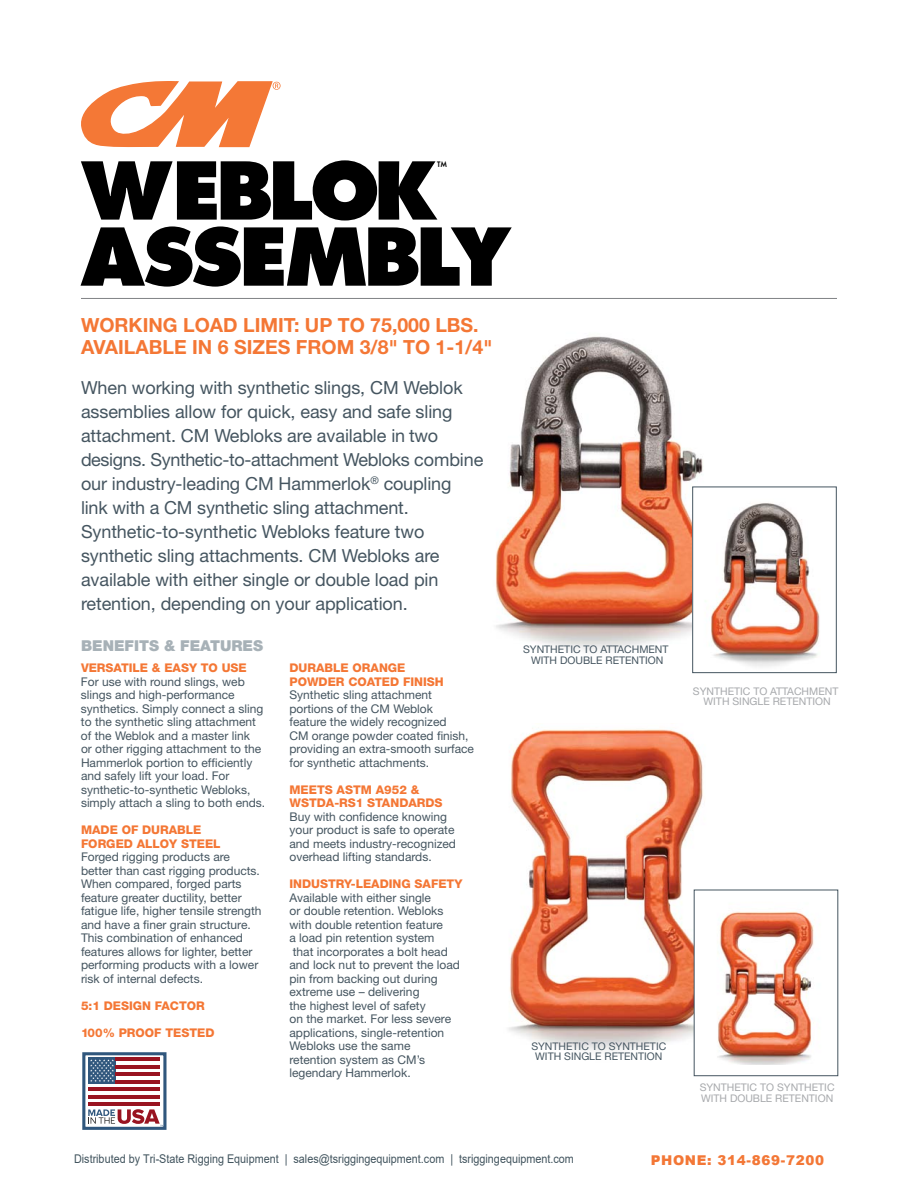
<style>
.page{position:relative;width:918px;height:1188px;background:#fff}
.page>*{position:absolute;margin:0;border:0;box-sizing:border-box;transform-origin:0 0}
.t1{font:800 77.25px "Futura";letter-spacing:-.04em;color:#000}
.t2{font:700 19.5px "Helvetica Neue";color:#f47735}
.t3{font:18px/24px "Helvetica Neue";letter-spacing:-.005em;color:#455560}
.t4{font:900 15px "Helvetica Neue";color:#a7b1b7}
.t5{font:900 13.5px "Arial";letter-spacing:.05em;color:#f37736}
.t6{font:500 12.6px "Futura";color:#000}
.t7{font:12px/13.5px "Helvetica Neue";color:#455560}
.t8{font:800 12px/13.5px "Helvetica Neue";color:#f47735}
.t9{font:12px "Arial";color:#40535d;scale:.9 1}
.t10{font:10.5px/10.5px "Helvetica Neue";color:#455560}
.t11{font:10.5px/10.5px "Helvetica Neue";color:#a7a9ac}
</style>
<div class="page">
<img style="left:508px;top:728px;width:247px;height:340px">
<div style="left:694px;top:890px;width:144px;height:186px;background:#fff"></div>
<img style="left:717px;top:911px;width:97px;height:153px">
<div style="left:694px;top:890px;width:144px;height:186px;border:1px solid #455560"></div>
<img style="left:496px;top:336px;width:241px;height:314px">
<hr style="left:81px;top:298px;width:756px;height:1px;background:#808285">
<svg style="left:81px;top:81px;width:200px;height:66px"></svg>
<div style="left:693px;top:487px;width:143px;height:186px;background:#fff"></div>
<img style="left:711px;top:503px;width:109px;height:164px">
<div style="left:692px;top:487px;width:145px;height:186px;border:1px solid #455560"></div>
<div style="left:82px;top:1052px;width:84px;height:78px;border:3px solid #30577d"></div>
<div style="left:88px;top:1057px;width:28px;height:27px;background:#30577d"></div>
<hr style="left:116px;top:1057px;width:44px;height:4px;background:#991421">
<hr style="left:116px;top:1065px;width:44px;height:4px;background:#991421">
<hr style="left:116px;top:1072px;width:44px;height:4px;background:#991421">
<hr style="left:116px;top:1080px;width:44px;height:4px;background:#991421">
<hr style="left:88px;top:1087px;width:72px;height:4px;background:#991421">
<hr style="left:88px;top:1095px;width:72px;height:4px;background:#991421">
<hr style="left:88px;top:1102px;width:72px;height:4px;background:#991421">
<svg style="left:90px;top:1059px;width:24px;height:23px"></svg>
<svg style="left:88px;top:1109px;width:75px;height:17px"></svg>
<h1 class="t1" style="left:81px;top:143px;width:358px">WEBLOK</h1>
<p class="t6" style="left:437px;top:158px;width:12px">™</p>
<h1 class="t1" style="left:81px;top:209px;width:432px">ASSEMBLY</h1>
<h2 class="t2" style="left:81px;top:313px;width:32px">WORKIN</h2>
<h2 class="t2" style="left:163px;top:313px;width:103px">G LOAD LIMIT</h2>
<h2 class="t2" style="left:294px;top:313px;width:155px">: UP TO 75,000 LBS</h2>
<h2 class="t2" style="left:473px;top:313px;width:7px">.</h2>
<h2 class="t2" style="left:81px;top:335px;width:37px">AVAILABL</h2>
<h2 class="t2" style="left:174px;top:335px;width:320px">E IN 6 SIZES FROM 3/8" TO 1-1/4"</h2>
<p class="t3" style="left:81px;top:376px;width:404px">When working with synthetic slings, CM Weblok assemblies allow for quick, easy and safe sling attachment. CM Webloks are available in two designs. Synthetic-to-attachment Webloks combine our industry-leading CM Hammerlok<sup>®</sup> coupling<br>link with a CM synthetic sling attachment.<br>Synthetic-to-synthetic Webloks feature two synthetic sling attachments. CM Webloks are available with either single or double load pin retention, depending on your application.</p>
<p class="t4" style="left:81px;top:637px;width:184px">BENEFITS &amp; FEATURES</p>
<p class="t8" style="left:81px;top:661px;width:101px">VERSATILE &amp; EASY</p>
<p class="t8" style="left:201px;top:661px;width:48px">TO USE</p>
<p class="t7" style="left:81px;top:675px;width:186px">For use with round slings, web slings and high-performance synthetics. Simply connect a sling to the synthetic sling attachment of the Weblok and a master link<br>or other rigging attachment to the<br>Hammerlok portion to efficiently and safely lift your load. For synthetic-to-synthetic Webloks, simply attach a sling to both ends.</p>
<p class="t8" style="left:81px;top:823px;width:21px">MADE</p>
<p class="t8" style="left:122px;top:823px;width:30px">OF DURABLE</p>
<p class="t8" style="left:81px;top:837px;width:10px">FORGED</p>
<p class="t8" style="left:137px;top:837px;width:10px">ALLOY</p>
<p class="t8" style="left:181px;top:837px;width:9px">STEEL</p>
<p class="t7" style="left:81px;top:850px;width:182px">Forged rigging products are better than cast rigging products.<br>When compared, forged parts feature greater ductility, better fatigue life, higher tensile strength and have a finer grain structure.<br>This combination of enhanced features allows for lighter, better performing products with a lower risk of internal defects.</p>
<p class="t8" style="left:81px;top:999px;width:32px">5:1 DESIGN</p>
<p class="t8" style="left:155px;top:999px;width:3px">FACTOR</p>
<p class="t8" style="left:81px;top:1026px;width:48px">100% PROOF</p>
<p class="t8" style="left:165px;top:1026px;width:10px">TESTED</p>
<p class="t8" style="left:290px;top:661px;width:156px">DURABLE ORANGE<br>POWDER COATED FINISH</p>
<p class="t7" style="left:290px;top:688px;width:186px">Synthetic sling attachment portions of the CM Weblok<br>feature the widely recognized<br>CM orange powder coated finish, providing an extra-smooth surface for synthetic attachments.</p>
<p class="t8" style="left:290px;top:783px;width:20px">MEETS</p>
<p class="t8" style="left:290px;top:783px;width:131px;text-indent:47px">ASTM A952 &amp;<br>WSTDA-RS1 STANDARDS</p>
<p class="t7" style="left:290px;top:810px;width:168px">Buy with confidence knowing your product is safe to operate and meets industry-recognized overhead lifting standards.</p>
<p class="t8" style="left:290px;top:877px;width:174px">INDUSTRY-LEADING SAFETY</p>
<p class="t7" style="left:290px;top:891px;width:172px">Available with either single<br>or double retention. Webloks with double retention feature<br>a load pin retention system<br>that incorporates a bolt head and lock nut to prevent the load pin from backing out during extreme use – delivering<br>the highest level of safety<br>on the market. For less severe applications, single-retention<br>Webloks use the same retention system as CM’s legendary Hammerlok.</p>
<p class="t10" style="left:523px;top:644px;width:22px">Synthet</p>
<p class="t10" style="left:531px;top:644px;width:84px;text-indent:39px">ic to Attachment with double</p>
<p class="t10" style="left:605px;top:655px;width:15px">retent</p>
<p class="t10" style="left:645px;top:655px;width:11px">ion</p>
<p class="t11" style="left:693px;top:685px;width:22px">Synthet</p>
<p class="t11" style="left:704px;top:685px;width:81px;text-indent:37px">ic to Attachment with single</p>
<p class="t11" style="left:773px;top:696px;width:15px">retent</p>
<p class="t11" style="left:812px;top:696px;width:11px">ion</p>
<p class="t10" style="left:531px;top:1041px;width:22px">Synthet</p>
<p class="t10" style="left:579px;top:1041px;width:52px">ic to Synthet</p>
<p class="t10" style="left:656px;top:1041px;width:10px">ic</p>
<p class="t10" style="left:535px;top:1051px;width:84px">with SI NGLE retent</p>
<p class="t10" style="left:644px;top:1051px;width:11px">ion</p>
<p class="t11" style="left:700px;top:1082px;width:22px">Synthet</p>
<p class="t11" style="left:747px;top:1082px;width:52px">ic to Synthet</p>
<p class="t11" style="left:824px;top:1082px;width:10px">ic</p>
<p class="t11" style="left:701px;top:1092px;width:89px">with DOUBLE retent</p>
<p class="t11" style="left:815px;top:1092px;width:11px">ion</p>
<p class="t9" style="left:74px;top:1151px;width:557px">Distributed by Tri-State Rigging Equipment | sales@tsriggingequipment.com | tsriggingequipment.com</p>
<p class="t5" style="left:651px;top:1150px;width:175px">PHONE: 314-869-7200</p>
</div>
